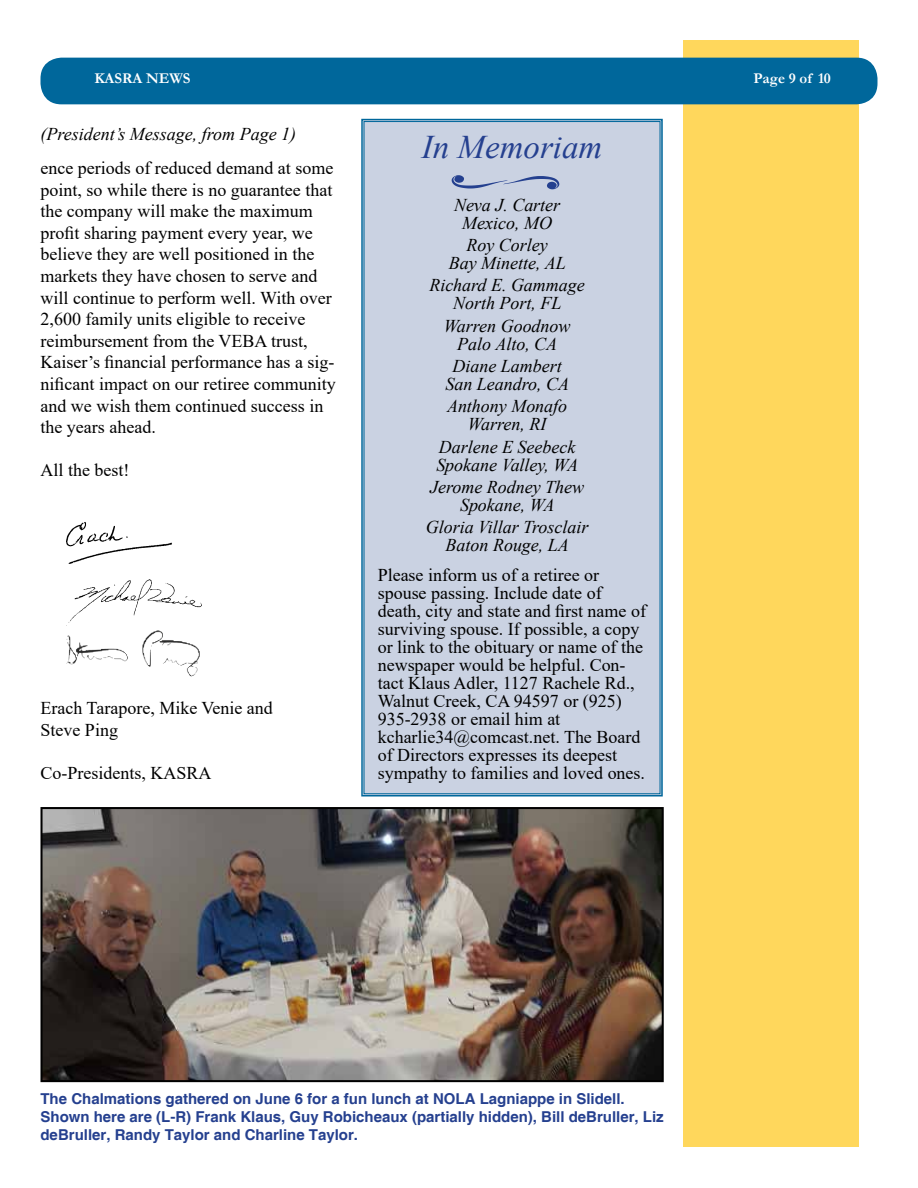
<style>
.page{position:relative;width:918px;height:1188px;background:#fff}
.page>*{position:absolute;margin:0;border:0;box-sizing:border-box;transform-origin:0 0}
.t1{font:italic 33px "Times New Roman";color:#25408f}
.t2{font:18px/21.6px "Times New Roman";color:#000}
.t3{font:italic 18px/18px "Times New Roman";color:#000;text-align:center}
.t4{font:700 15px/18px "Helvetica";color:#25408f}
.t5{font:700 15px "Garamond";color:#fff}
</style>
<div class="page">
<div style="left:684px;top:40px;width:175px;height:1108px;background:#ffd75c"></div>
<div style="left:40px;top:58px;width:838px;height:46px;background:#00679b;border-radius:21px"></div>
<div style="left:361px;top:118px;width:302px;height:679px;background:#cad2e2"></div>
<svg style="left:452px;top:175px;width:107px;height:14px"></svg>
<img style="left:66px;top:522px;width:106px;height:42px">
<img style="left:66px;top:579px;width:136px;height:47px">
<img style="left:66px;top:630px;width:134px;height:47px">
<img style="left:44px;top:810px;width:617px;height:269px">
<div style="left:41px;top:807px;width:623px;height:275px;border:2px solid #000"></div>
<p class="t5" style="left:94px;top:68px;width:98px">KASRA NEWS</p>
<p class="t5" style="left:754px;top:68px;width:79px">Page 9 of 10</p>
<p class="t3" style="left:40px;top:124px;width:257px">(President’s Message, from Page 1)</p>
<p class="t2" style="left:40px;top:157px;width:297px">ence periods of reduced demand at some point, so while there is no guarantee that the company will make the maximum profit sharing payment every year, we believe they are well positioned in the markets they have chosen to serve and will continue to perform well. With over 2,600 family units eligible to receive reimbursement from the VEBA trust, Kaiser’s financial performance has a sig&shy;nificant impact on our retiree community and we wish them continued success in the years ahead.</p>
<p class="t2" style="left:40px;top:459px;width:90px">All the best!</p>
<p class="t2" style="left:40px;top:697px;width:234px">Erach Tarapore, Mike Venie and<br>Steve Ping</p>
<p class="t2" style="left:40px;top:761px;width:172px">Co-Presidents, KASRA</p>
<h1 class="t1" style="left:422px;top:124px;width:182px">In Memoriam</h1>
<p class="t3" style="left:454px;top:195px;width:108px">Neva J. Carter<br>Mexico, MO</p>
<p class="t3" style="left:449px;top:235px;width:118px">Roy Corley<br>Bay Minette, AL</p>
<p class="t3" style="left:429px;top:276px;width:157px">Richard E. Gammage<br>North Port, FL</p>
<p class="t3" style="left:444px;top:316px;width:128px">Warren Goodnow<br>Palo Alto, CA</p>
<p class="t3" style="left:446px;top:356px;width:125px">Diane Lambert<br>San Leandro, CA</p>
<p class="t3" style="left:447px;top:397px;width:122px">Anthony Monafo<br>Warren, RI</p>
<p class="t3" style="left:436px;top:437px;width:143px;text-align:left">Darlene E Seebeck<br>Spokane Valley, WA</p>
<p class="t3" style="left:430px;top:477px;width:155px">Jerome Rodney Thew<br>Spokane, WA</p>
<p class="t3" style="left:426px;top:518px;width:164px">Gloria Villar Trosclair<br>Baton Rouge, LA</p>
<p class="t2" style="left:378px;top:566px;width:270px;line-height:18px">Please inform us of a retiree or spouse passing. Include date of death, city and state and first name of surviving spouse. If possible, a copy or link to the obituary or name of the newspaper would be helpful. Con&shy;tact Klaus Adler, 1127 Rachele Rd., Walnut Creek, CA 94597 or (925)<br>935-2938 or email him at kcharlie34@comcast.net. The Board of Directors expresses its deepest sympathy to families and loved ones.</p>
<p class="t4" style="left:40px;top:1090px;width:625px">The Chalmations gathered on June 6 for a fun lunch at NOLA Lagniappe in Slidell.<br>Shown here are (L-R) Frank Klaus, Guy Robicheaux (partially hidden), Bill deBruller, Liz deBruller, Randy Taylor and Charline Taylor.</p>
</div>
